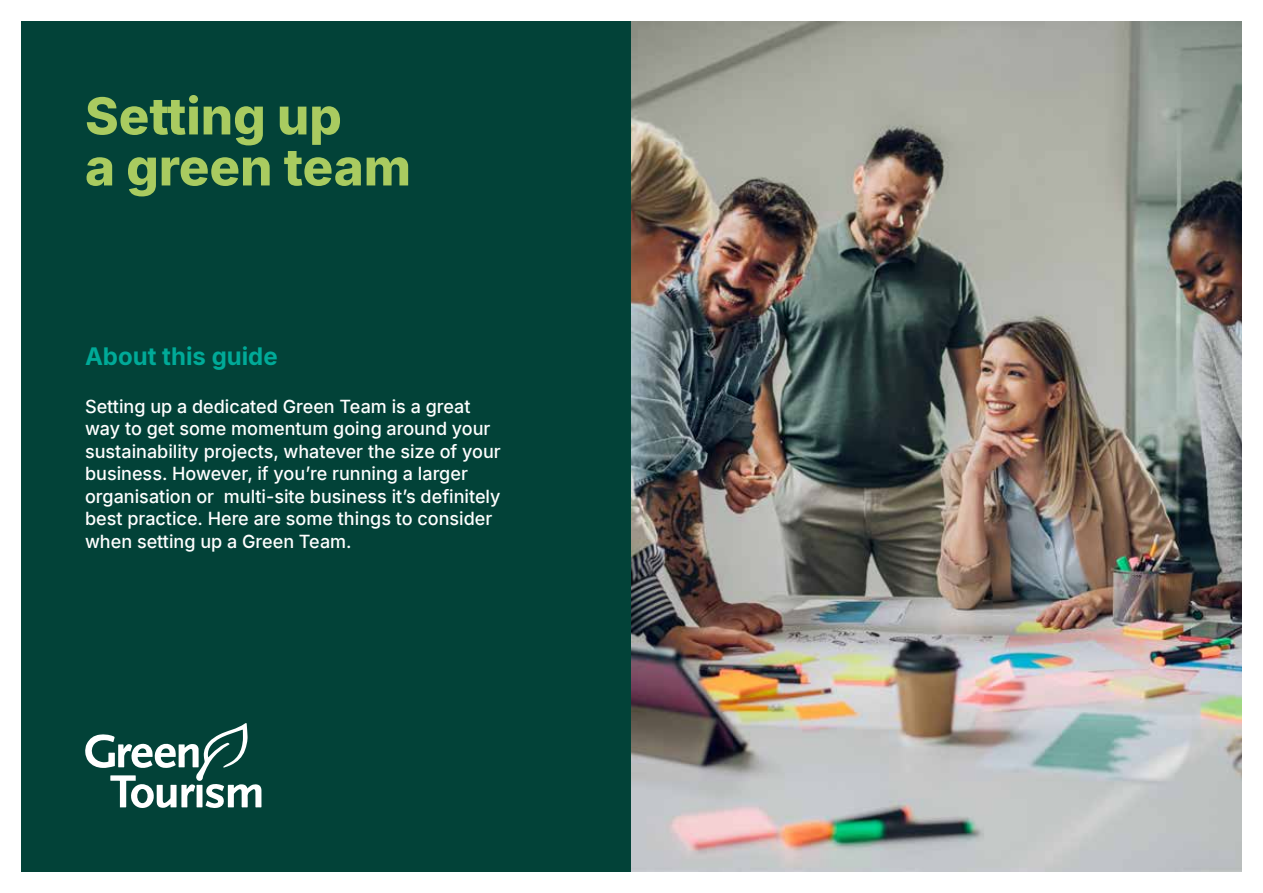
<style>
.page{position:relative;width:1263px;height:893px;background:#fff}
.page>*{position:absolute;margin:0;border:0;box-sizing:border-box;transform-origin:0 0}
.t1{font:800 51px/51px "Inter";color:#a9cb60}
.t2{font:700 24px "Inter";color:#00aa98}
.t3{font:500 18px/22.5px "Inter";color:#fff}
</style>
<div class="page">
<div style="left:21px;top:21px;width:610px;height:851px;background:#024238"></div>
<img style="left:631px;top:21px;width:611px;height:851px">
<svg style="left:85px;top:723px;width:176px;height:85px"></svg>
<h1 class="t1" style="left:85px;top:89px;width:327px">Setting up<br>a green team</h1>
<h2 class="t2" style="left:85px;top:338px;width:194px">About this guide</h2>
<p class="t3" style="left:85px;top:395px;width:417px">Setting up a dedicated Green Team is a great way to get some momentum going around your sustainability projects, whatever the size of your business. However, if you’re running a larger organisation or multi-site business it’s definitely best practice. Here are some things to consider when setting up a Green Team.</p>
</div>
